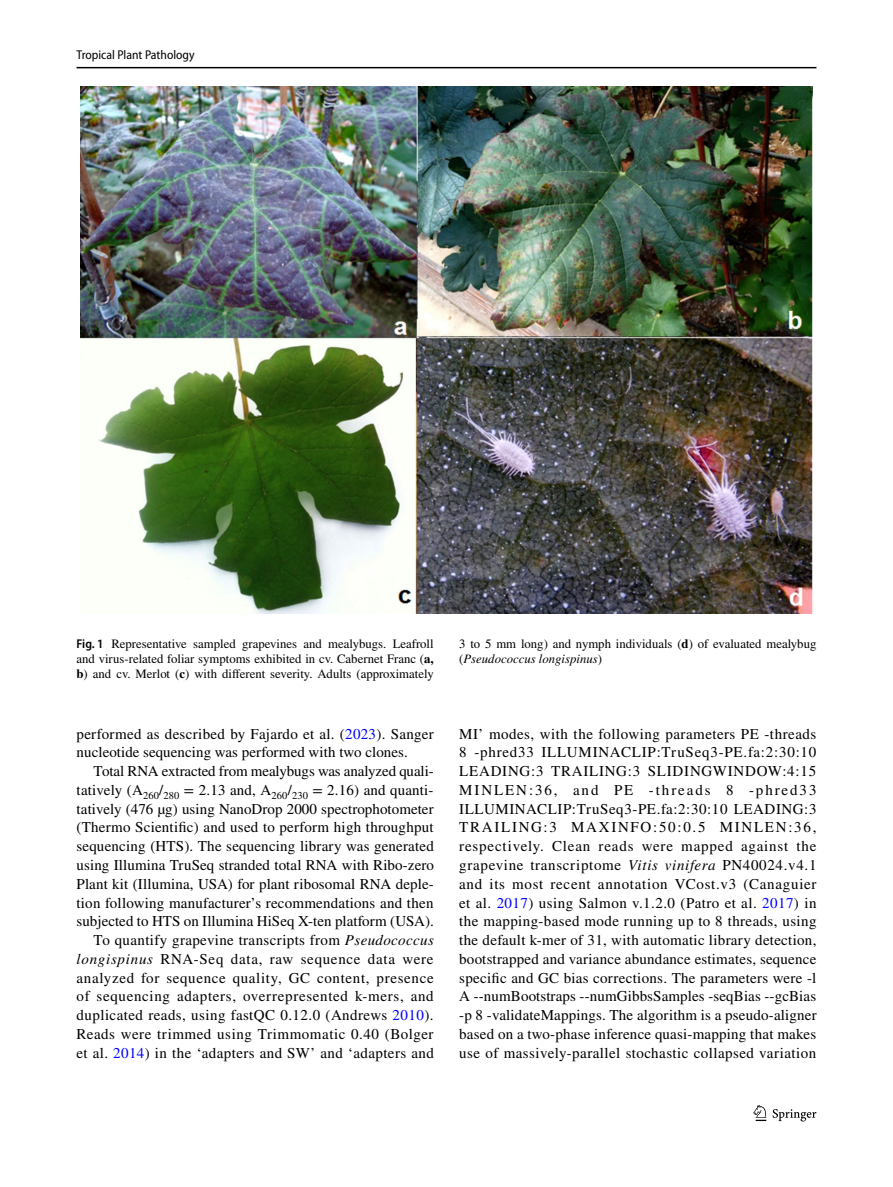
<style>
.page{position:relative;width:893px;height:1187px;background:#fff}
.page>*{position:absolute;margin:0;border:0;box-sizing:border-box;transform-origin:0 0}
.t1{font:15px/18.8px "STIX";letter-spacing:.015em;color:#000}
.t2{font:12.75px/15px "STIX";color:#000;text-align:justify}
.t3{font:semi-condensed 12.75px "Myriad Pro";color:#000}
.s1{font-family:"Myriad Pro";font-weight:600;font-stretch:semi-condensed}
.s2{font-weight:700}
.s3{font-style:italic}
.s4{color:#00f}
</style>
<div class="page">
<hr style="left:77px;top:67px;width:739px;height:1px;background:#000">
<svg style="left:753px;top:1105px;width:13px;height:15px"></svg>
<svg style="left:773px;top:1109px;width:43px;height:12px"></svg>
<img style="left:81px;top:87px;width:731px;height:526px">
<p class="t3" style="left:77px;top:48px;width:120px">Tropical Plant Pathology</p>
<p class="t2" style="left:77px;top:637px;width:359px"><span class="s1">Fig. 1</span> Representative sampled grapevines and mealybugs. Leafroll and virus-related foliar symptoms exhibited in cv. Cabernet Franc (<span class="s2">a, b</span>) and cv. Merlot (<span class="s2">c</span>) with different severity. Adults (approximately</p>
<p class="t2" style="left:459px;top:637px;width:359px">3 to 5 mm long) and nymph individuals (<span class="s2">d</span>) of evaluated mealybug (<span class="s3">Pseudococcus longispinus</span>)</p>
<p class="t1" style="left:77px;top:725px;width:359px">performed as described by Fajardo et al. (<span class="s4">2023</span>). Sanger nucleotide sequencing was performed with two clones.</p>
<p class="t1" style="left:77px;top:762px;width:359px;text-align:right">Total RNA extracted from mealybugs was analyzed quali&shy;tatively (A<sub>260</sub>/<sub>280</sub> = 2.13 and, A<sub>260</sub>/<sub>230</sub> = 2.16) and quanti&shy;tatively (476 µg) using NanoDrop 2000 spectrophotometer (Thermo Scientific) and used to perform high throughput sequencing (HTS). The sequencing library was generated using Illumina TruSeq stranded total RNA with Ribo-zero Plant kit (Illumina, USA) for plant ribosomal RNA deple&shy;tion following manufacturer’s recommendations and then subjected to HTS on Illumina HiSeq X-ten platform (USA).<br>To quantify grapevine transcripts from <span class="s3">Pseudococcus longispinus</span> RNA-Seq data, raw sequence data were analyzed for sequence quality, GC content, presence of sequencing adapters, overrepresented k-mers, and duplicated reads, using fastQC 0.12.0 (Andrews <span class="s4">2010</span>).<br>Reads were trimmed using Trimmomatic 0.40 (Bolger et al. <span class="s4">2014</span>) in the ‘adapters and SW’ and ‘adapters and</p>
<p class="t1" style="left:459px;top:725px;width:359px;text-align:justify">MI’ modes, with the following parameters PE -threads 8 -phred33 ILLUMINACLIP:TruSeq3-PE.fa:2:30:10<br>LEADING:3 TRAILING:3 SLIDINGWINDOW:4:15<br>MINLEN:36, and PE -threads 8 -phred33<br>ILLUMINACLIP:TruSeq3-PE.fa:2:30:10 LEADING:3<br>TRAILING:3 MAXINFO:50:0.5 MINLEN:36, respectively. Clean reads were mapped against the grapevine transcriptome <span class="s3">Vitis vinifera</span> PN40024.v4.1 and its most recent annotation VCost.v3 (Canaguier et al. <span class="s4">2017</span>) using Salmon v.1.2.0 (Patro et al. <span class="s4">2017</span>) in the mapping-based mode running up to 8 threads, using the default k-mer of 31, with automatic library detection, bootstrapped and variance abundance estimates, sequence specific and GC bias corrections. The parameters were -l A --numBootstraps --numGibbsSamples -seqBias --gcBias -p 8 -validateMappings. The algorithm is a pseudo-aligner based on a two-phase inference quasi-mapping that makes use of massively-parallel stochastic collapsed variation</p>
</div>
